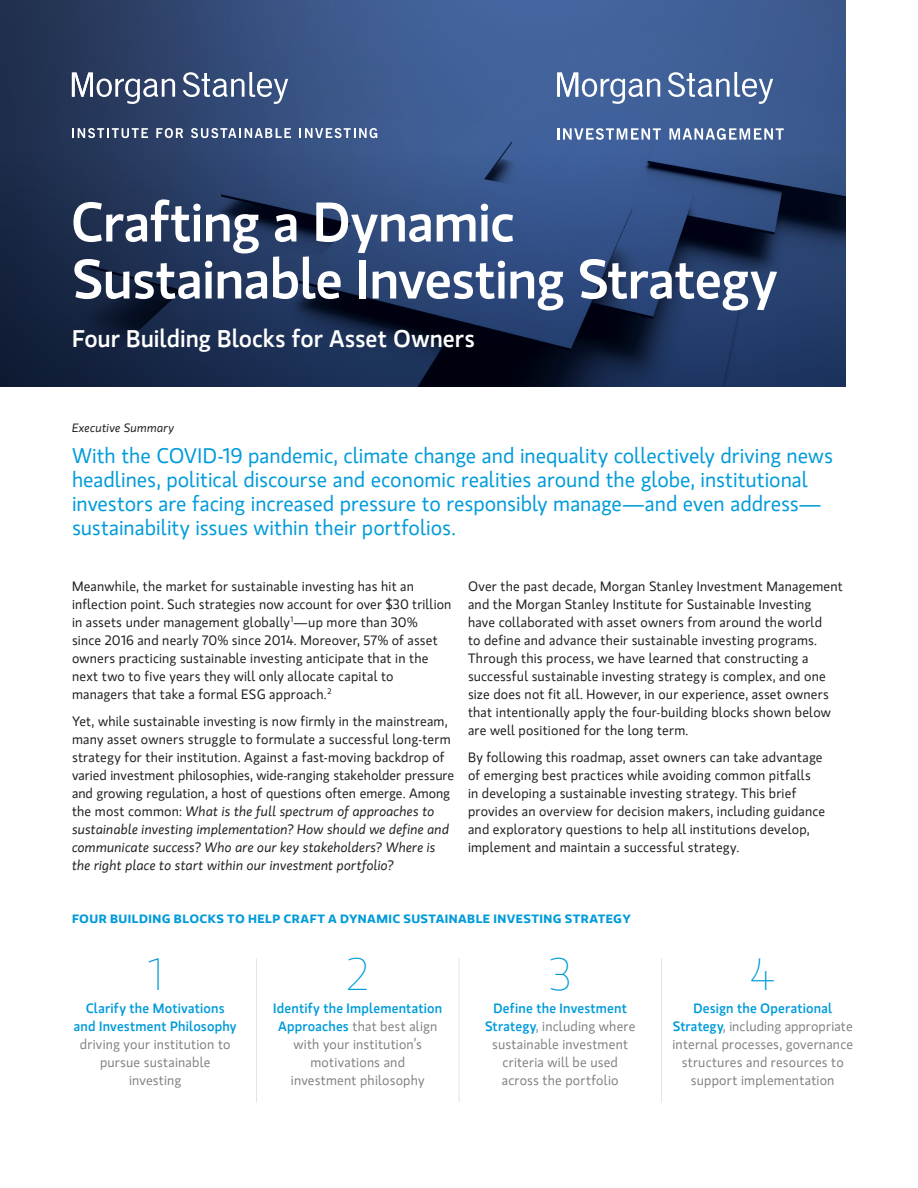
<style>
.page{position:relative;width:918px;height:1188px;background:#fff}
.page>*{position:absolute;margin:0;border:0;box-sizing:border-box;transform-origin:0 0}
.Title__38{font:500 55.5px/57px "MS Gloriola II Std";letter-spacing:-.015em;color:#fff}
.Body__G-Reg{font:100 45px "MS Gloriola II Display";color:#009bda}
.Subtitle_Bold__16{font:500 24px "MS Gloriola II Std";color:#fff}
.Intro_G_12_Light_Blu{font:21px/24px "MS Gloriola II Std";color:#009bda}
.Body__G-Reg__pm{font:13.5px/18px "MS Gloriola II Std";letter-spacing:.015em;color:#231f20}
.Body__G-Reg-2{font:13.5px/18px "MS Gloriola II Std";letter-spacing:.015em;color:#808285;text-align:center}
.Table_Header_Light_B{font:700 12px "MS Gloriola II Std";letter-spacing:.03em;color:#009bda;scale:1.1 1}
.Author_Summary{font:italic 12px "MS Gloriola II Std";letter-spacing:.015em;color:#231f20}
.s1{font-style:italic}
.s2{font-weight:500;color:#009bda}
</style>
<div class="page">
<img style="left:0;top:0;width:846px;height:151px">
<svg style="left:0;top:151px;width:846px;height:236px;background:#22365e"></svg>
<svg style="left:183px;top:72px;width:105px;height:32px"></svg>
<svg style="left:72px;top:73px;width:103px;height:31px"></svg>
<svg style="left:72px;top:128px;width:76px;height:10px"></svg>
<svg style="left:156px;top:128px;width:27px;height:10px"></svg>
<svg style="left:191px;top:128px;width:100px;height:10px"></svg>
<svg style="left:299px;top:128px;width:78px;height:10px"></svg>
<svg style="left:668px;top:72px;width:105px;height:32px"></svg>
<svg style="left:557px;top:73px;width:103px;height:31px"></svg>
<svg style="left:557px;top:128px;width:104px;height:12px"></svg>
<svg style="left:669px;top:128px;width:115px;height:12px"></svg>
<hr style="left:256px;top:958px;width:1px;height:144px;background:#e3e4e5">
<hr style="left:459px;top:958px;width:1px;height:144px;background:#e3e4e5">
<hr style="left:661px;top:958px;width:1px;height:144px;background:#e3e4e5">
<p class="Title__38" style="left:71px;top:192px;width:708px">Crafting a Dynamic<br>Sustainable Investing Strategy</p>
<p class="Subtitle_Bold__16" style="left:72px;top:321px;width:404px">Four Building Blocks for Asset Owners</p>
<p class="Author_Summary" style="left:72px;top:420px;width:104px">Executive Summary</p>
<p class="Intro_G_12_Light_Blu" style="left:72px;top:443px;width:763px">With the COVID-19 pandemic, climate change and inequality collectively driving news headlines, political discourse and economic realities around the globe, institutional investors are facing increased pressure to responsibly manage—and even address— sustainability issues within their portfolios.</p>
<p class="Body__G-Reg__pm" style="left:72px;top:577px;width:381px">Meanwhile, the market for sustainable investing has hit an inflection point. Such strategies now account for over $30 trillion in assets under management globally<sup>1</sup>—up more than 30%<br>since 2016 and nearly 70% since 2014. Moreover, 57% of asset owners practicing sustainable investing anticipate that in the next two to five years they will only allocate capital to managers that take a formal ESG approach.<sup>2</sup></p>
<p class="Body__G-Reg__pm" style="left:72px;top:712px;width:384px">Yet, while sustainable investing is now firmly in the mainstream, many asset owners struggle to formulate a successful long-term strategy for their institution. Against a fast-moving backdrop of varied investment philosophies, wide-ranging stakeholder pressure and growing regulation, a host of questions often emerge. Among the most common: <span class="s1">What is the full spectrum of approaches to sustainable investing implementation? How should we define and communicate success? Who are our key stakeholders? Where is the right place to start within our investment portfolio?</span></p>
<p class="Body__G-Reg__pm" style="left:468px;top:577px;width:376px">Over the past decade, Morgan Stanley Investment Management and the Morgan Stanley Institute for Sustainable Investing<br>have collaborated with asset owners from around the world<br>to define and advance their sustainable investing programs.<br>Through this process, we have learned that constructing a successful sustainable investing strategy is complex, and one size does not fit all. However, in our experience, asset owners that intentionally apply the four-building blocks shown below are well positioned for the long term.</p>
<p class="Body__G-Reg__pm" style="left:468px;top:748px;width:359px">By following this roadmap, asset owners can take advantage of emerging best practices while avoiding common pitfalls<br>in developing a sustainable investing strategy. This brief provides an overview for decision makers, including guidance and exploratory questions to help all institutions develop, implement and maintain a successful strategy.</p>
<p class="Table_Header_Light_B" style="left:72px;top:910px;width:510px">FOUR BUILDING BLOCKS TO HELP CRAFT A DYNAMIC SUSTAINABLE INVESTING STRATEGY</p>
<p class="Body__G-Reg" style="left:148px;top:945px;width:16px">1</p>
<p class="Body__G-Reg-2" style="left:74px;top:999px;width:164px"><span class="s2">Clarify the Motivations and Investment Philosophy </span>driving your institution to pursue sustainable investing</p>
<p class="Body__G-Reg" style="left:347px;top:945px;width:24px">2</p>
<p class="Body__G-Reg-2" style="left:273px;top:999px;width:171px"><span class="s2">Identify the Implementation<br>Approaches</span> that best align with your institution’s motivations and<br>investment philosophy</p>
<p class="Body__G-Reg" style="left:549px;top:945px;width:24px">3</p>
<p class="Body__G-Reg-2" style="left:485px;top:999px;width:152px"><span class="s2">Define the Investment<br>Strategy</span>, including where sustainable investment criteria will be used across the portfolio</p>
<p class="Body__G-Reg" style="left:750px;top:945px;width:27px">4</p>
<p class="Body__G-Reg-2" style="left:672px;top:999px;width:182px"><span class="s2">Design the Operational<br>Strategy</span>, including appropriate internal processes, governance structures and resources to support implementation</p>
</div>
